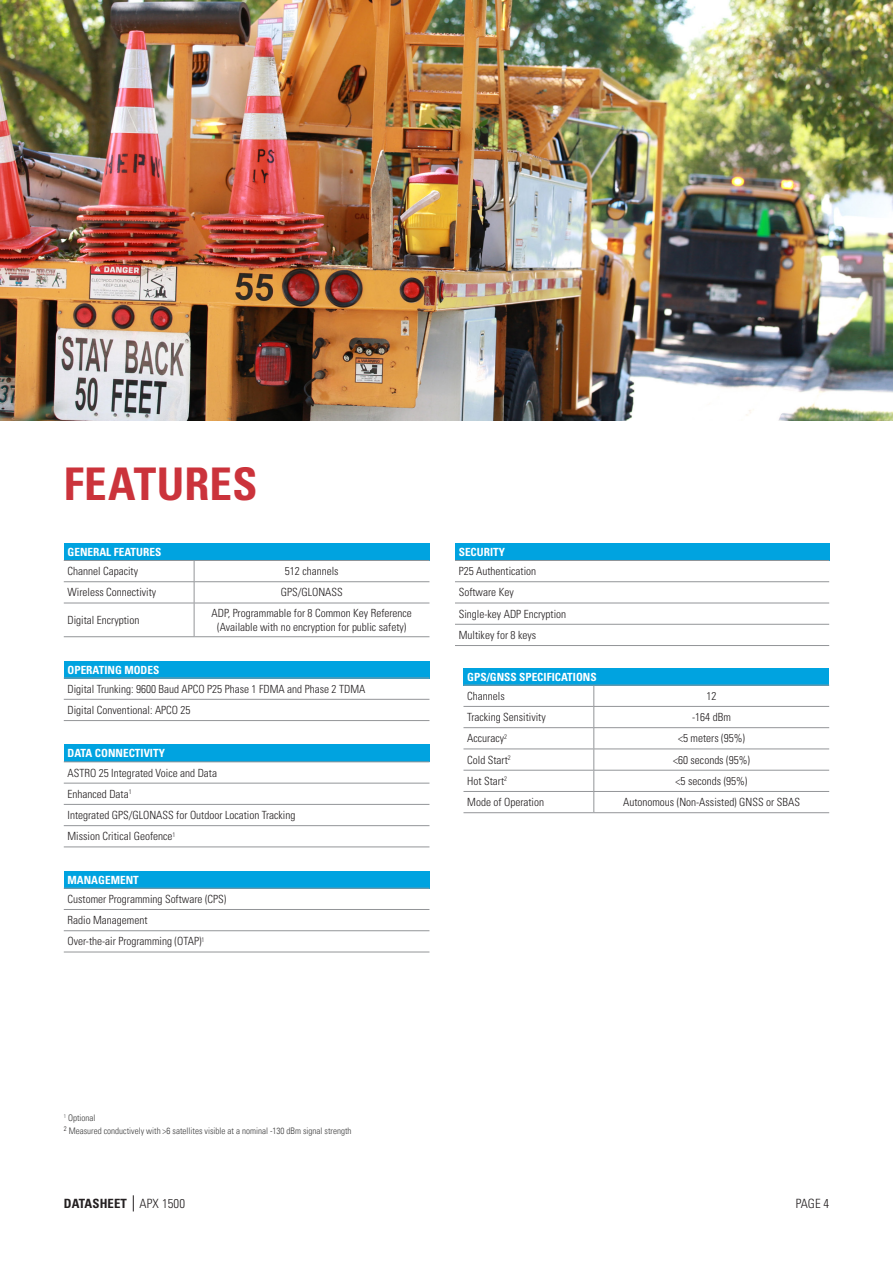
<style>
.page{position:relative;width:893px;height:1263px;background:#fff}
.page>*{position:absolute;margin:0;border:0;box-sizing:border-box;transform-origin:0 0}
.t1{font:700 condensed 45px "Univers LT Std";letter-spacing:.005em;color:#cb333b}
.t2{font:700 condensed 12.75px "Univers LT Std";letter-spacing:.01em;color:#231f20}
.t3{font:300 condensed 12.75px "Univers LT Std";color:#231f20}
.t4{font:300 condensed 11.25px/13.5px "Univers LT Std";color:#231f20;text-align:center}
.t5{font:700 condensed 11.25px "Univers LT Std";color:#fff}
.t6{font:300 condensed 9px "Univers LT";color:#3c3c3c}
.s1{font-weight:300}
</style>
<div class="page">
<svg style="left:133px;top:1195px;width:1px;height:16px"></svg>
<img style="left:0;top:0;width:893px;height:421px">
<div style="left:64px;top:543px;width:365px;height:17px;background:#00a3e0"></div>
<hr style="left:64px;top:560px;width:130px;height:1px;background:#939598">
<hr style="left:194px;top:560px;width:235px;height:1px;background:#939598">
<hr style="left:64px;top:581px;width:130px;height:1px;background:#939598">
<hr style="left:194px;top:581px;width:235px;height:1px;background:#939598">
<hr style="left:64px;top:603px;width:130px;height:1px;background:#939598">
<hr style="left:194px;top:603px;width:235px;height:1px;background:#939598">
<hr style="left:64px;top:636px;width:130px;height:1px;background:#939598">
<hr style="left:194px;top:636px;width:235px;height:1px;background:#939598">
<svg style="left:194px;top:561px;width:1px;height:42px"></svg>
<hr style="left:194px;top:603px;width:1px;height:33px;background:#939598">
<div style="left:64px;top:661px;width:365px;height:17px;background:#00a3e0"></div>
<hr style="left:64px;top:678px;width:365px;height:1px;background:#939598">
<hr style="left:64px;top:699px;width:365px;height:1px;background:#939598">
<hr style="left:64px;top:720px;width:365px;height:1px;background:#939598">
<div style="left:64px;top:871px;width:365px;height:17px;background:#00a3e0"></div>
<hr style="left:64px;top:888px;width:365px;height:1px;background:#939598">
<hr style="left:64px;top:909px;width:365px;height:1px;background:#939598">
<hr style="left:64px;top:930px;width:365px;height:1px;background:#939598">
<hr style="left:64px;top:952px;width:365px;height:1px;background:#939598">
<div style="left:64px;top:745px;width:365px;height:17px;background:#00a3e0"></div>
<hr style="left:64px;top:761px;width:365px;height:1px;background:#939598">
<hr style="left:64px;top:783px;width:365px;height:1px;background:#939598">
<hr style="left:64px;top:804px;width:365px;height:1px;background:#939598">
<hr style="left:64px;top:825px;width:365px;height:1px;background:#939598">
<hr style="left:64px;top:847px;width:365px;height:1px;background:#939598">
<div style="left:455px;top:543px;width:374px;height:17px;background:#00a3e0"></div>
<hr style="left:455px;top:560px;width:374px;height:1px;background:#939598">
<hr style="left:455px;top:581px;width:374px;height:1px;background:#939598">
<hr style="left:455px;top:603px;width:374px;height:1px;background:#939598">
<hr style="left:455px;top:624px;width:374px;height:1px;background:#939598">
<hr style="left:455px;top:645px;width:374px;height:1px;background:#939598">
<div style="left:463px;top:668px;width:366px;height:17px;background:#00a3e0"></div>
<hr style="left:463px;top:685px;width:131px;height:1px;background:#939598">
<hr style="left:594px;top:685px;width:235px;height:1px;background:#939598">
<hr style="left:463px;top:706px;width:131px;height:1px;background:#939598">
<hr style="left:594px;top:706px;width:235px;height:1px;background:#939598">
<hr style="left:463px;top:727px;width:131px;height:1px;background:#939598">
<hr style="left:594px;top:727px;width:235px;height:1px;background:#939598">
<hr style="left:463px;top:749px;width:131px;height:1px;background:#939598">
<hr style="left:594px;top:749px;width:235px;height:1px;background:#939598">
<hr style="left:463px;top:770px;width:131px;height:1px;background:#939598">
<hr style="left:594px;top:770px;width:235px;height:1px;background:#939598">
<hr style="left:463px;top:791px;width:131px;height:1px;background:#939598">
<hr style="left:594px;top:791px;width:235px;height:1px;background:#939598">
<hr style="left:463px;top:812px;width:131px;height:1px;background:#939598">
<hr style="left:594px;top:812px;width:235px;height:1px;background:#939598">
<svg style="left:594px;top:685px;width:1px;height:127px"></svg>
<p class="t1" style="left:64px;top:457px;width:195px">FEATURES</p>
<p class="t5" style="left:68px;top:545px;width:95px">GENERAL FEATURES</p>
<p class="t4" style="left:68px;top:564px;width:72px">Channel Capacity</p>
<p class="t4" style="left:285px;top:564px;width:55px">512 channels</p>
<p class="t4" style="left:68px;top:586px;width:90px">Wireless Connectivity</p>
<p class="t4" style="left:281px;top:586px;width:63px">GPS/GLONASS</p>
<p class="t4" style="left:68px;top:613px;width:73px">Digital Encryption</p>
<p class="t4" style="left:212px;top:606px;width:202px">ADP, Programmable for 8 Common Key Reference (Available with no encryption for public safety)</p>
<p class="t5" style="left:68px;top:663px;width:93px">OPERATING MODES</p>
<p class="t4" style="left:68px;top:682px;width:299px">Digital Trunking: 9600 Baud APCO P25 Phase 1 FDMA and Phase 2 TDMA</p>
<p class="t4" style="left:68px;top:703px;width:125px">Digital Conventional: APCO 25</p>
<p class="t5" style="left:68px;top:746px;width:99px">DATA CONNECTIVITY</p>
<p class="t4" style="left:68px;top:766px;width:151px">ASTRO 25 Integrated Voice and Data</p>
<p class="t4" style="left:68px;top:787px;width:66px">Enhanced Data<sup>1</sup></p>
<p class="t4" style="left:68px;top:808px;width:229px">Integrated GPS/GLONASS for Outdoor Location Tracking</p>
<p class="t4" style="left:68px;top:830px;width:109px">Mission Critical Geofence<sup>1</sup></p>
<p class="t5" style="left:68px;top:873px;width:73px">MANAGEMENT</p>
<p class="t4" style="left:68px;top:892px;width:160px">Customer Programming Software (CPS)</p>
<p class="t4" style="left:68px;top:913px;width:81px">Radio Management</p>
<p class="t4" style="left:68px;top:935px;width:138px">Over-the-air Programming (OTAP)<sup>1</sup></p>
<p class="t5" style="left:459px;top:545px;width:48px">SECURITY</p>
<p class="t4" style="left:459px;top:564px;width:79px">P25 Authentication</p>
<p class="t4" style="left:459px;top:586px;width:56px">Software Key</p>
<p class="t4" style="left:459px;top:607px;width:109px">Single-key ADP Encryption</p>
<p class="t4" style="left:459px;top:628px;width:79px">Multikey for 8 keys</p>
<p class="t5" style="left:467px;top:670px;width:131px">GPS/GNSS SPECIFICATIONS</p>
<p class="t4" style="left:467px;top:689px;width:39px">Channels</p>
<p class="t4" style="left:706px;top:689px;width:11px">12</p>
<p class="t4" style="left:467px;top:710px;width:80px">Tracking Sensitivity</p>
<p class="t4" style="left:692px;top:710px;width:40px">-164 dBm</p>
<p class="t4" style="left:467px;top:732px;width:41px">Accuracy<sup>2</sup></p>
<p class="t4" style="left:678px;top:732px;width:68px">&lt;5 meters (95%)</p>
<p class="t4" style="left:467px;top:753px;width:45px">Cold Start<sup>2</sup></p>
<p class="t4" style="left:673px;top:753px;width:78px">&lt;60 seconds (95%)</p>
<p class="t4" style="left:467px;top:774px;width:41px">Hot Start<sup>2</sup></p>
<p class="t4" style="left:676px;top:774px;width:73px">&lt;5 seconds (95%)</p>
<p class="t4" style="left:467px;top:795px;width:78px">Mode of Operation</p>
<p class="t4" style="left:623px;top:795px;width:178px">Autonomous (Non-Assisted) GNSS or SBAS</p>
<p class="t6" style="left:64px;top:1112px;width:33px"><sup>1</sup> Optional</p>
<p class="t6" style="left:64px;top:1126px;width:289px"><sup>2</sup> Measured conductively with &gt;6 satellites visible at a nominal -130 dBm signal strength</p>
<p class="t2" style="left:64px;top:1196px;width:123px">DATASHEET <span class="s1">APX 1500</span></p>
<p class="t3" style="left:796px;top:1196px;width:35px">PAGE 4</p>
</div>
